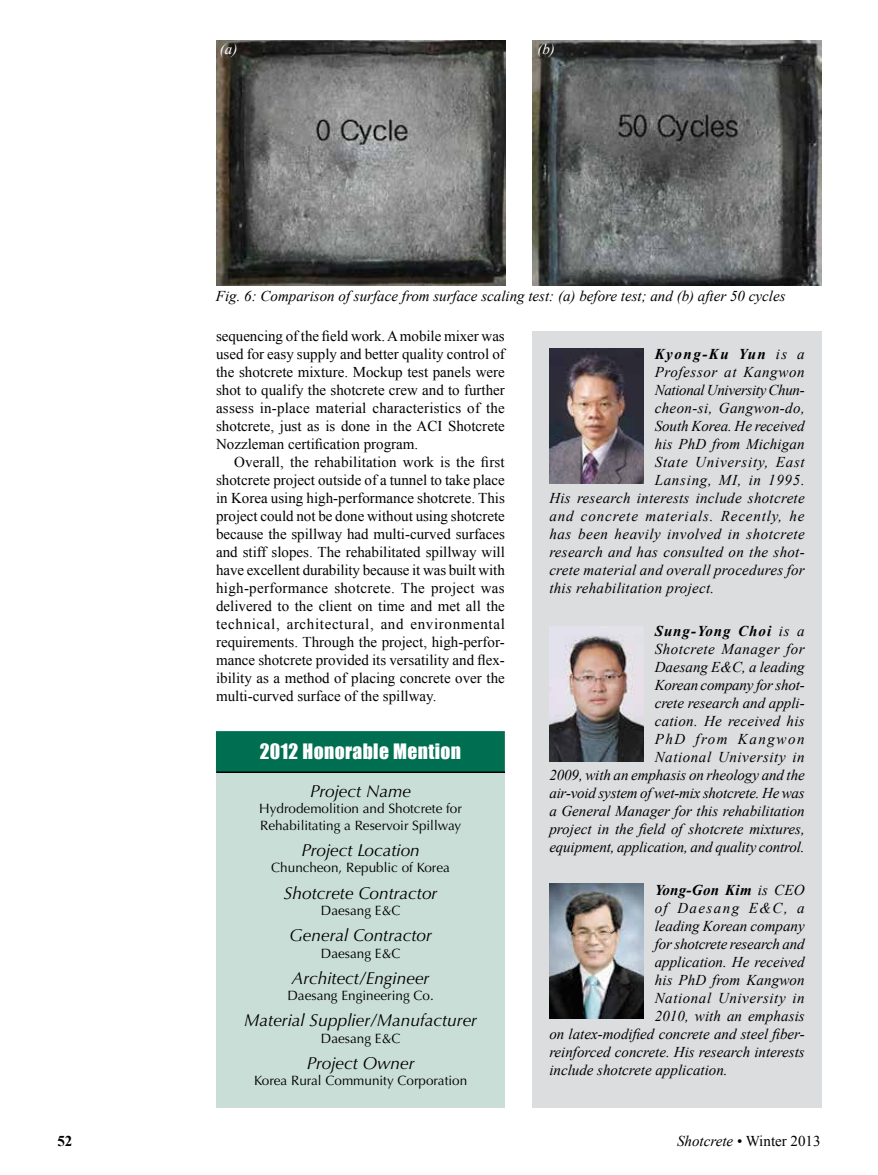
<style>
.page{position:relative;width:878px;height:1175px;background:#fff}
.page>*{position:absolute;margin:0;border:0;box-sizing:border-box;transform-origin:0 0}
.t1{font:19.5px "Impact";letter-spacing:.02em;color:#fff}
.t2{font:italic 17.25px "Optima";color:#000}
.t3{font:15px/18px "Times New Roman";color:#000;text-align:justify}
.t4{font:italic 15px/18px "Times New Roman";color:#000;text-align:right}
.t5{font:italic 15px "Times New Roman";letter-spacing:.02em;color:#000}
.t6{font:italic 15px "Times New Roman";letter-spacing:.055em;color:#000}
.t7{font:italic 15px "Times New Roman";letter-spacing:.04em;color:#000}
.t8{font:italic 15px "Times New Roman";letter-spacing:.03em;color:#000}
.t9{font:italic 15px "Times New Roman";letter-spacing:-.025em;color:#000}
.t10{font:italic 15px "Times New Roman";letter-spacing:.025em;color:#000}
.t11{font:italic 15px "Times New Roman";letter-spacing:.05em;color:#000}
.t12{font:italic 700 15px "Times New Roman";letter-spacing:.02em;color:#000}
.t13{font:italic 700 15px "Times New Roman";letter-spacing:.1em;color:#000}
.t14{font:italic 15px "Times New Roman";letter-spacing:.095em;color:#000}
.t15{font:italic 15px "Times New Roman";color:#fff}
.t16{font:700 15px "Times New Roman";color:#000}
.t17{font:13.5px/16.5px "Optima";color:#000}
.s1{font-weight:400}
.s2{font-weight:700}
.s3{font-style:italic}
</style>
<div class="page">
<div style="left:216px;top:769px;width:289px;height:338px;background:#c9ded7"></div>
<div style="left:216px;top:731px;width:289px;height:41px;background:#006f51;border:2px solid #006f51"></div>
<hr style="left:216px;top:771px;width:289px;height:2px;background:#000">
<div style="left:532px;top:331px;width:289px;height:776px;background:#dcddde"></div>
<img style="left:549px;top:348px;width:95px;height:135px">
<img style="left:549px;top:626px;width:95px;height:135px">
<img style="left:549px;top:884px;width:95px;height:135px">
<img style="left:216px;top:40px;width:289px;height:246px">
<img style="left:532px;top:40px;width:289px;height:246px">
<p class="t15" style="left:220px;top:39px;width:19px">(a)</p>
<p class="t15" style="left:537px;top:39px;width:19px">(b)</p>
<p class="t4" style="left:216px;top:286px;width:571px">Fig. 6: Comparison of surface from surface scaling test: (a) before test; and (b) after 50 cycles</p>
<p class="t3" style="left:216px;top:327px;width:290px">sequencing of the field work. A mobile mixer was used for easy supply and better quality control of the shotcrete mixture. Mockup test panels were shot to qualify the shotcrete crew and to further assess in-place material characteristics of the shotcrete, just as is done in the ACI Shotcrete Nozzleman certification program.</p>
<p class="t3" style="left:216px;top:453px;width:290px;text-indent:18px">Overall, the rehabilitation work is the first shotcrete project outside of a tunnel to take place in Korea using high-performance shotcrete. This project could not be done without using shotcrete because the spillway had multi-curved surfaces and stiff slopes. The rehabilitated spillway will have excellent durability because it was built with high-performance shotcrete. The project was delivered to the client on time and met all the technical, architectural, and environmental requirements. Through the project, high-perfor&shy;mance shotcrete provided its versatility and flex&shy;ibility as a method of placing concrete over the multi-curved surface of the spillway.</p>
<h1 class="t1" style="left:260px;top:736px;width:203px">2012 Honorable Mention</h1>
<p class="t2" style="left:310px;top:781px;width:103px">Project Name</p>
<p class="t17" style="left:259px;top:800px;width:204px">Hydrodemolition and Shotcrete for<br>Rehabilitating a Reservoir Spillway</p>
<p class="t2" style="left:301px;top:840px;width:120px">Project Location</p>
<p class="t17" style="left:271px;top:859px;width:180px">Chuncheon, Republic of Korea</p>
<p class="t2" style="left:284px;top:882px;width:155px">Shotcrete Contractor</p>
<p class="t17" style="left:321px;top:902px;width:81px">Daesang E&amp;C</p>
<p class="t2" style="left:289px;top:925px;width:144px">General Contractor</p>
<p class="t17" style="left:321px;top:945px;width:81px">Daesang E&amp;C</p>
<p class="t2" style="left:292px;top:967px;width:139px">Architect/Engineer</p>
<p class="t17" style="left:287px;top:987px;width:148px">Daesang Engineering Co.</p>
<p class="t2" style="left:244px;top:1010px;width:234px">Material Supplier/Manufacturer</p>
<p class="t17" style="left:321px;top:1030px;width:81px">Daesang E&amp;C</p>
<p class="t2" style="left:307px;top:1053px;width:109px">Project Owner</p>
<p class="t17" style="left:254px;top:1072px;width:214px">Korea Rural Community Corporation</p>
<p class="t13" style="left:654px;top:344px;width:151px">Kyong-Ku Yun <span class="s1">is a</span></p>
<p class="t7" style="left:654px;top:362px;width:151px">Professor at Kangwon</p>
<p class="t9" style="left:654px;top:380px;width:150px">National University Chun-</p>
<p class="t10" style="left:654px;top:398px;width:152px">cheon-si, Gangwon-do,</p>
<p class="t4" style="left:654px;top:417px;width:151px">South Korea. He received</p>
<p class="t4" style="left:654px;top:435px;width:151px">his PhD from Michigan</p>
<p class="t6" style="left:654px;top:452px;width:152px">State University, East</p>
<p class="t11" style="left:654px;top:470px;width:152px">Lansing, MI, in 1995.</p>
<p class="t5" style="left:549px;top:488px;width:257px">His research interests include shotcrete</p>
<p class="t6" style="left:549px;top:506px;width:257px">and concrete materials. Recently, he</p>
<p class="t8" style="left:549px;top:524px;width:257px">has been heavily involved in shotcrete</p>
<p class="t5" style="left:549px;top:542px;width:257px">research and has consulted on the shot-</p>
<p class="t5" style="left:549px;top:560px;width:257px">crete material and overall procedures for</p>
<p class="t5" style="left:549px;top:578px;width:166px">this rehabilitation project.</p>
<p class="t4" style="left:549px;top:622px;width:257px"><span class="s2">Sung-Yong Choi</span> is a<br>Shotcrete Manager for<br>Daesang E&amp;C, a leading<br>Korean company for shot-<br>crete research and appli-<br>cation. He received his<br>PhD from Kangwon<br>National University in<br>2009, with an emphasis on rheology and the air-void system of wet-mix shotcrete. He was a General Manager for this rehabilitation project in the field of shotcrete mixtures, equipment, application, and quality control.</p>
<p class="t12" style="left:654px;top:879px;width:151px">Yong-Gon Kim <span class="s1">is CEO</span></p>
<p class="t14" style="left:654px;top:897px;width:152px">of Daesang E&amp;C, a</p>
<p class="t4" style="left:654px;top:916px;width:151px">leading Korean company</p>
<p class="t4" style="left:654px;top:934px;width:152px">for shotcrete research and</p>
<p class="t4" style="left:654px;top:952px;width:151px">application. He received</p>
<p class="t4" style="left:654px;top:970px;width:152px">his PhD from Kangwon</p>
<p class="t7" style="left:654px;top:987px;width:151px">National University in</p>
<p class="t4" style="left:654px;top:1006px;width:152px">2010, with an emphasis</p>
<p class="t4" style="left:549px;top:1024px;width:257px">on latex-modified concrete and steel fiber-</p>
<p class="t4" style="left:549px;top:1042px;width:257px">reinforced concrete. His research interests</p>
<p class="t4" style="left:549px;top:1060px;width:180px">include shotcrete application.</p>
<p class="t16" style="left:57px;top:1130px;width:16px">52</p>
<p class="t3" style="left:677px;top:1131px;width:145px"><span class="s3">Shotcrete</span> • Winter 2013</p>
</div>
